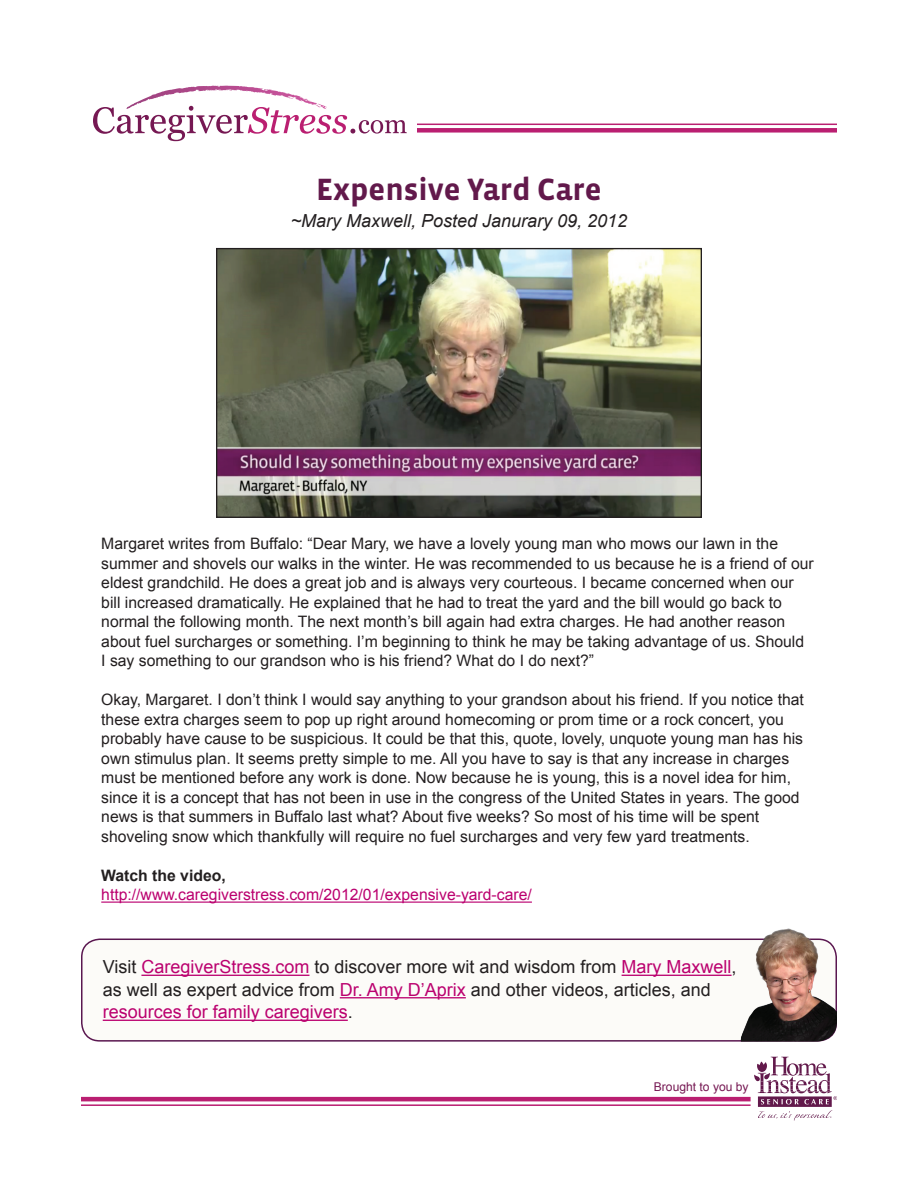
<style>
.page{position:relative;width:918px;height:1188px;background:#fff}
.page>*{position:absolute;margin:0;border:0;box-sizing:border-box;transform-origin:0 0}
.t1{font:700 31.5px "Vista Sans";color:#62194b}
.t2{font:18px/22.5px "Arial";color:#231f20}
.t3{font:italic 18px "Arial";color:#231f20}
.t4{font:15.75px/19.5px "Arial";color:#231f20}
.t5{font:15.75px "Arial";color:#bb016f}
.t6{font:700 15.75px "Arial";color:#231f20}
.t7{font:12.15px "Arial";color:#761853}
.s1{color:#bb016f}
</style>
<div class="page">
<img style="left:131px;top:86px;width:85px;height:19px">
<svg style="left:93px;top:105px;width:314px;height:36px"></svg>
<hr style="left:417px;top:124px;width:420px;height:1px;background:#ba1f71">
<div style="left:417px;top:128px;width:420px;height:5px;background:#ba1f71"></div>
<hr style="left:81px;top:1097px;width:670px;height:4px;background:#ba1f71">
<hr style="left:81px;top:1104px;width:670px;height:2px;background:#ba1f71">
<svg style="left:754px;top:1057px;width:83px;height:64px"></svg>
<hr style="left:101px;top:902px;width:431px;height:1px;background:#bb016f">
<div style="left:82px;top:939px;width:754px;height:102px;background:#fcfbf8;border-radius:18px"></div>
<hr style="left:141px;top:975px;width:168px;height:1px;background:#bb016f">
<hr style="left:622px;top:975px;width:110px;height:1px;background:#bb016f">
<hr style="left:340px;top:997px;width:126px;height:1px;background:#bb016f">
<hr style="left:103px;top:1020px;width:245px;height:1px;background:#bb016f">
<div style="left:81px;top:939px;width:756px;height:103px;border:2px solid #5a1750;border-radius:18px"></div>
<img style="left:218px;top:250px;width:482px;height:266px">
<div style="left:216px;top:248px;width:486px;height:270px;border:1px solid #231f20"></div>
<img style="left:741px;top:928px;width:96px;height:114px">
<h1 class="t1" style="left:316px;top:174px;width:287px">Expensive Yard Care</h1>
<p class="t3" style="left:291px;top:209px;width:338px">~Mary Maxwell, Posted Janurary 09, 2012</p>
<p class="t4" style="left:101px;top:534px;width:714px">Margaret writes from Buffalo: “Dear Mary, we have a lovely young man who mows our lawn in the summer and shovels our walks in the winter. He was recommended to us because he is a friend of our eldest grandchild. He does a great job and is always very courteous. I became concerned when our bill increased dramatically. He explained that he had to treat the yard and the bill would go back to normal the following month. The next month’s bill again had extra charges. He had another reason about fuel surcharges or something. I’m beginning to think he may be taking advantage of us. Should<br>I say something to our grandson who is his friend? What do I do next?”</p>
<p class="t4" style="left:101px;top:690px;width:704px">Okay, Margaret. I don’t think I would say anything to your grandson about his friend. If you notice that these extra charges seem to pop up right around homecoming or prom time or a rock concert, you probably have cause to be suspicious. It could be that this, quote, lovely, unquote young man has his own stimulus plan. It seems pretty simple to me. All you have to say is that any increase in charges must be mentioned before any work is done. Now because he is young, this is a novel idea for him, since it is a concept that has not been in use in the congress of the United States in years. The good news is that summers in Buffalo last what? About five weeks? So most of his time will be spent shoveling snow which thankfully will require no fuel surcharges and very few yard treatments.</p>
<p class="t6" style="left:101px;top:865px;width:126px">Watch the video,</p>
<p class="t5" style="left:101px;top:885px;width:432px">http://www.caregiverstress.com/2012/01/expensive-yard-care/</p>
<p class="t2" style="left:103px;top:956px;width:635px">Visit <span class="s1">CaregiverStress.com</span> to discover more wit and wisdom from <span class="s1">Mary Maxwell</span>, as well as expert advice from <span class="s1">Dr. Amy D’Aprix</span> and other videos, articles, and <span class="s1">resources for family caregivers</span>.</p>
<p class="t7" style="left:654px;top:1079px;width:96px">Brought to you by</p>
</div>
